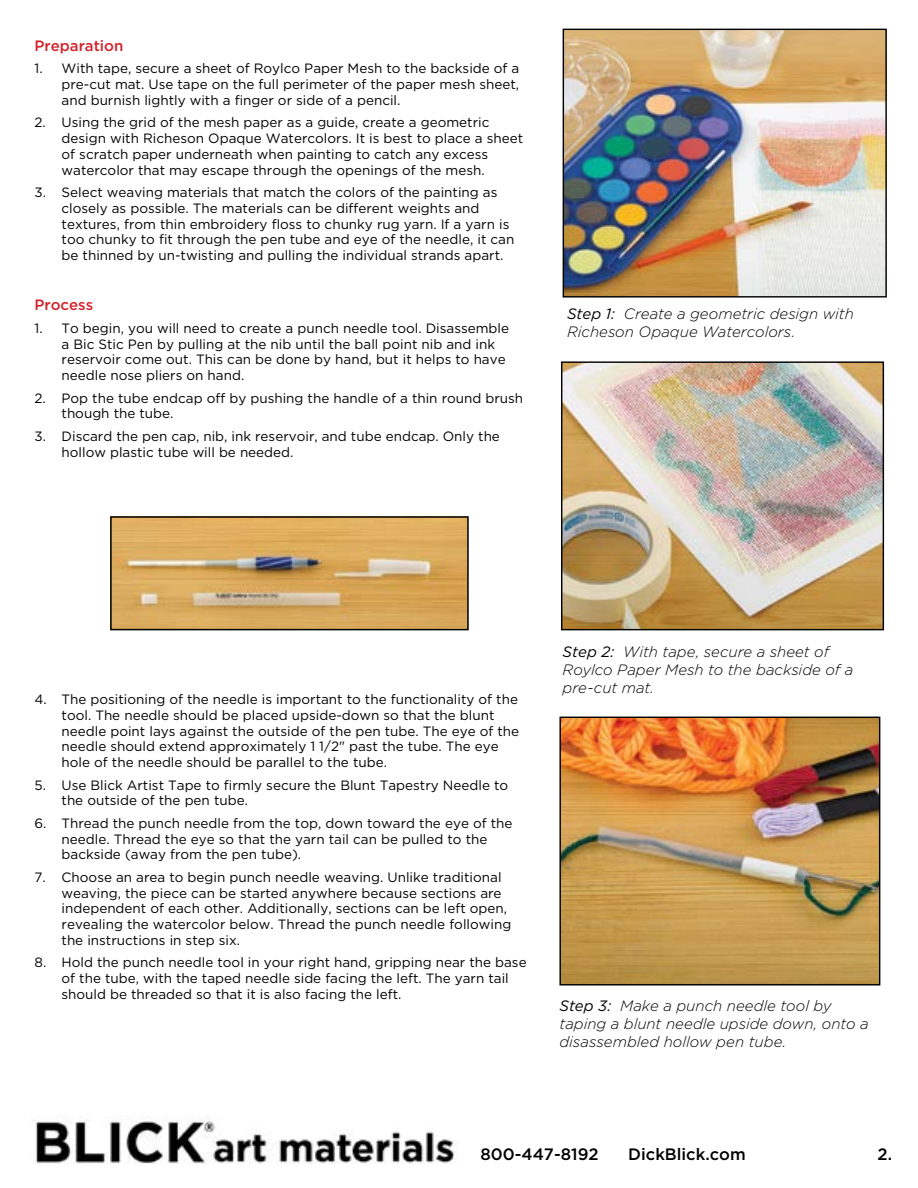
<style>
.page{position:relative;width:918px;height:1188px;background:#fff}
.page>*{position:absolute;margin:0;border:0;box-sizing:border-box;transform-origin:0 0}
.t1{font:500 16.5px "Gotham";color:#000}
.t2{font:italic 300 15px/18px "Gotham";color:#000}
.t3{font:500 15px "Gotham";color:#d2232a}
.t4{font:13.5px/15.8px "Gotham";color:#000}
.s1{font-weight:400}
</style>
<div class="page">
<img style="left:565px;top:31px;width:320px;height:265px">
<div style="left:563px;top:29px;width:324px;height:269px;border:1px solid #000"></div>
<img style="left:563px;top:363px;width:319px;height:265px">
<div style="left:561px;top:361px;width:323px;height:269px;border:1px solid #000"></div>
<img style="left:561px;top:719px;width:317px;height:265px">
<div style="left:559px;top:717px;width:321px;height:269px;border:1px solid #000"></div>
<img style="left:33px;top:1117px;width:422px;height:47px">
<img style="left:113px;top:519px;width:353px;height:108px">
<div style="left:110px;top:516px;width:359px;height:114px;border:2px solid #000"></div>
<p class="t3" style="left:35px;top:36px;width:90px">Preparation</p>
<p class="t4" style="left:62px;top:60px;width:459px;text-align:justify;text-indent:-27px">1. With tape, secure a sheet of Roylco Paper Mesh to the backside of a pre-cut mat. Use tape on the full perimeter of the paper mesh sheet, and burnish lightly with a finger or side of a pencil.</p>
<p class="t4" style="left:62px;top:114px;width:463px;text-indent:-27px">2. Using the grid of the mesh paper as a guide, create a geometric design with Richeson Opaque Watercolors. It is best to place a sheet of scratch paper underneath when painting to catch any excess watercolor that may escape through the openings of the mesh.</p>
<p class="t4" style="left:62px;top:184px;width:454px;text-indent:-27px">3. Select weaving materials that match the colors of the painting as closely as possible. The materials can be different weights and textures, from thin embroidery floss to chunky rug yarn. If a yarn is too chunky to fit through the pen tube and eye of the needle, it can be thinned by un-twisting and pulling the individual strands apart.</p>
<p class="t3" style="left:35px;top:295px;width:60px">Process</p>
<p class="t4" style="left:62px;top:320px;width:449px;text-indent:-27px">1. To begin, you will need to create a punch needle tool. Disassemble a Bic Stic Pen by pulling at the nib until the ball point nib and ink reservoir come out. This can be done by hand, but it helps to have needle nose pliers on hand.</p>
<p class="t4" style="left:62px;top:390px;width:463px;text-indent:-27px">2. Pop the tube endcap off by pushing the handle of a thin round brush though the tube.</p>
<p class="t4" style="left:62px;top:428px;width:440px;text-indent:-27px">3. Discard the pen cap, nib, ink reservoir, and tube endcap. Only the hollow plastic tube will be needed.</p>
<p class="t2" style="left:567px;top:304px;width:288px"><span class="s1">Step 1:</span> Create a geometric design with<br>Richeson Opaque Watercolors.</p>
<p class="t4" style="left:62px;top:691px;width:459px;text-indent:-27px">4. The positioning of the needle is important to the functionality of the tool. The needle should be placed upside-down so that the blunt needle point lays against the outside of the pen tube. The eye of the needle should extend approximately 1 1/2" past the tube. The eye hole of the needle should be parallel to the tube.</p>
<p class="t4" style="left:62px;top:777px;width:448px;text-indent:-27px">5. Use Blick Artist Tape to firmly secure the Blunt Tapestry Needle to the outside of the pen tube.</p>
<p class="t4" style="left:62px;top:815px;width:452px;text-indent:-27px">6. Thread the punch needle from the top, down toward the eye of the needle. Thread the eye so that the yarn tail can be pulled to the backside (away from the pen tube).</p>
<p class="t4" style="left:62px;top:869px;width:451px;text-indent:-27px">7. Choose an area to begin punch needle weaving. Unlike traditional weaving, the piece can be started anywhere because sections are independent of each other. Additionally, sections can be left open, revealing the watercolor below. Thread the punch needle following the instructions in step six.</p>
<p class="t4" style="left:62px;top:955px;width:467px;text-indent:-27px">8. Hold the punch needle tool in your right hand, gripping near the base of the tube, with the taped needle side facing the left. The yarn tail should be threaded so that it is also facing the left.</p>
<p class="t2" style="left:563px;top:642px;width:292px"><span class="s1">Step 2:</span> With tape, secure a sheet of<br>Roylco Paper Mesh to the backside of a pre-cut mat.</p>
<p class="t2" style="left:560px;top:996px;width:311px"><span class="s1">Step 3:</span> Make a punch needle tool by taping a blunt needle upside down, onto a disassembled hollow pen tube.</p>
<p class="t1" style="left:480px;top:1144px;width:120px">800-447-8192</p>
<p class="t1" style="left:628px;top:1144px;width:119px">DickBlick.com</p>
<p class="t1" style="left:878px;top:1144px;width:16px">2.</p>
</div>
